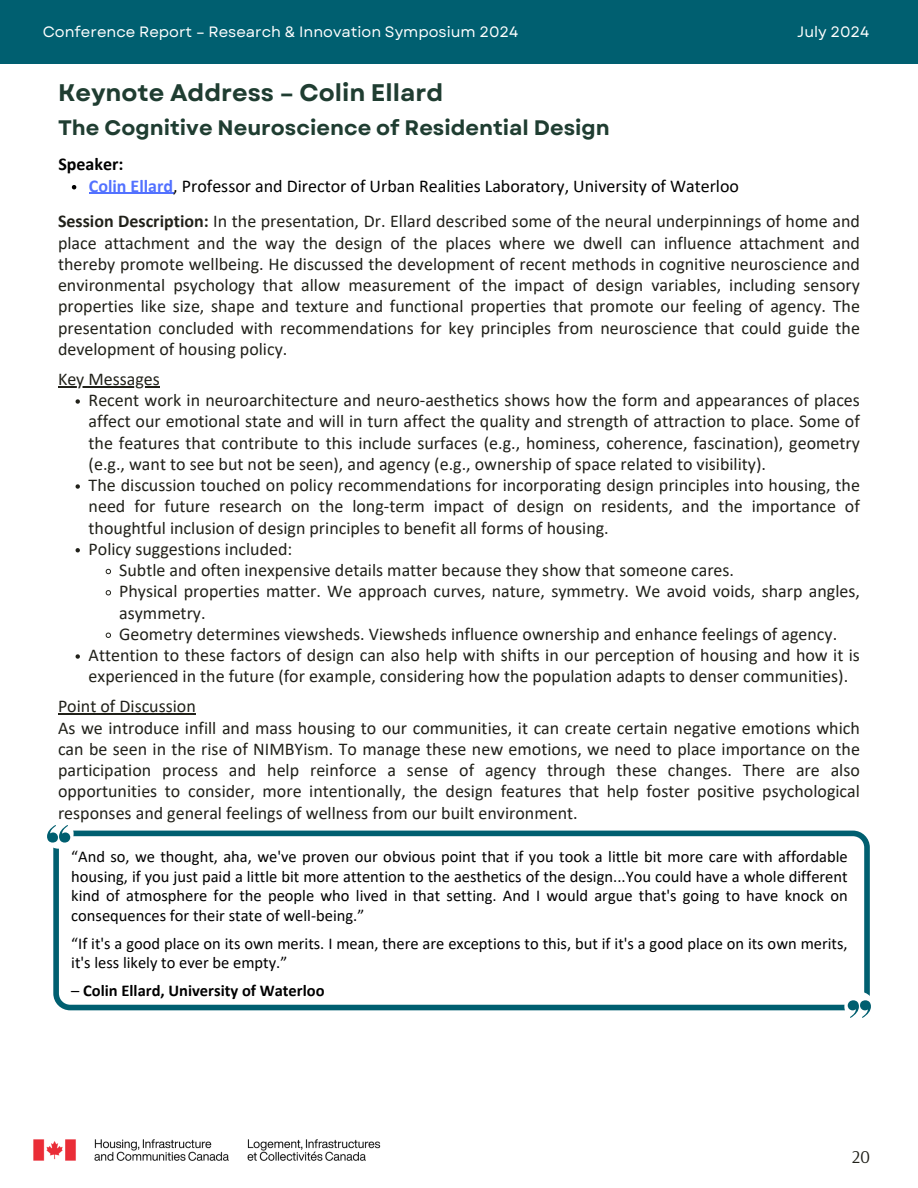
<style>
.page{position:relative;width:918px;height:1188px;background:#fff}
.page>*{position:absolute;margin:0;border:0;box-sizing:border-box;transform-origin:0 0}
.t1{font:700 24px "Garet";color:#1f3d31}
.t2{font:700 21px "Garet";color:#1f3d31}
.t3{font:18px/21.3px "Calibri";color:#21211a;text-align:justify}
.t4{font:18px "Calibri";color:#000}
.t5{font:700 18px "Calibri";color:#000}
.t6{font:18px "Arsenal";color:#21211a}
.t7{font:16.5px/19.4px "Calibri";color:#000;text-align:justify}
.t8{font:700 16.5px "Calibri";color:#000}
.t9{font:15px "Garet";color:#fff}
.s1{font-weight:700;color:#5271ff}
.s2{font-weight:700}
.s3{font-weight:400}
</style>
<div class="page">
<div style="left:0;top:0;width:918px;height:64px;background:#005f70"></div>
<img style="left:33px;top:1139px;width:348px;height:22px">
<svg style="left:72px;top:185px;width:4px;height:4px"></svg>
<hr style="left:89px;top:193px;width:84px;height:1px;background:#5271ff">
<hr style="left:58px;top:386px;width:102px;height:1px;background:#21211a">
<svg style="left:76px;top:399px;width:4px;height:5px"></svg>
<svg style="left:76px;top:484px;width:4px;height:5px"></svg>
<svg style="left:76px;top:548px;width:4px;height:4px"></svg>
<svg style="left:105px;top:569px;width:6px;height:5px"></svg>
<svg style="left:105px;top:590px;width:6px;height:6px"></svg>
<svg style="left:105px;top:632px;width:6px;height:6px"></svg>
<svg style="left:76px;top:654px;width:4px;height:5px"></svg>
<hr style="left:58px;top:714px;width:138px;height:1px;background:#21211a">
<svg style="left:53px;top:831px;width:817px;height:179px"></svg>
<div style="left:44px;top:819px;width:30px;height:30px;background:#fff;border-radius:50%"></div>
<svg style="left:47px;top:825px;width:23px;height:18px"></svg>
<div style="left:844px;top:992px;width:30px;height:30px;background:#fff;border-radius:50%"></div>
<svg style="left:848px;top:1000px;width:23px;height:18px"></svg>
<p class="t9" style="left:43px;top:21px;width:477px">Conference Report – Research &amp; Innovation Symposium 2024</p>
<p class="t9" style="left:797px;top:21px;width:74px">July 2024</p>
<h3 class="t1" style="left:58px;top:75px;width:387px">Keynote Address – Colin Ellard</h3>
<p class="t2" style="left:58px;top:113px;width:553px">The Cognitive Neuroscience of Residential Design</p>
<h4 class="t5" style="left:58px;top:157px;width:67px">Speaker:</h4>
<h4 class="t4" style="left:89px;top:178px;width:652px"><span class="s1">Colin Ellard</span>, Professor and Director of Urban Realities Laboratory, University of Waterloo</h4>
<p class="t3" style="left:58px;top:212px;width:803px"><span class="s2">Session Description:</span> In the presentation, Dr. Ellard described some of the neural underpinnings of home and place attachment and the way the design of the places where we dwell can influence attachment and thereby promote wellbeing. He discussed the development of recent methods in cognitive neuroscience and environmental psychology that allow measurement of the impact of design variables, including sensory properties like size, shape and texture and functional properties that promote our feeling of agency. The presentation concluded with recommendations for key principles from neuroscience that could guide the development of housing policy.</p>
<p class="t3" style="left:58px;top:370px;width:103px">Key Messages</p>
<p class="t3" style="left:89px;top:391px;width:773px">Recent work in neuroarchitecture and neuro-aesthetics shows how the form and appearances of places affect our emotional state and will in turn affect the quality and strength of attraction to place. Some of the features that contribute to this include surfaces (e.g., hominess, coherence, fascination), geometry (e.g., want to see but not be seen), and agency (e.g., ownership of space related to visibility).</p>
<p class="t3" style="left:89px;top:476px;width:773px">The discussion touched on policy recommendations for incorporating design principles into housing, the need for future research on the long-term impact of design on residents, and the importance of thoughtful inclusion of design principles to benefit all forms of housing.</p>
<p class="t3" style="left:89px;top:540px;width:205px">Policy suggestions included:</p>
<p class="t3" style="left:119px;top:561px;width:616px">Subtle and often inexpensive details matter because they show that someone cares.</p>
<p class="t3" style="left:119px;top:582px;width:742px">Physical properties matter. We approach curves, nature, symmetry. We avoid voids, sharp angles, asymmetry.</p>
<h4 class="t3" style="left:119px;top:625px;width:720px">Geometry determines viewsheds. Viewsheds influence ownership and enhance feelings of agency.</h4>
<p class="t3" style="left:89px;top:646px;width:773px">Attention to these factors of design can also help with shifts in our perception of housing and how it is experienced in the future (for example, considering how the population adapts to denser communities).</p>
<h4 class="t3" style="left:58px;top:697px;width:803px;text-align:left">Point of Discussion<br>As we introduce infill and mass housing to our communities, it can create certain negative emotions which can be seen in the rise of NIMBYism. To manage these new emotions, we need to place importance on the participation process and help reinforce a sense of agency through these changes. There are also opportunities to consider, more intentionally, the design features that help foster positive psychological responses and general feelings of wellness from our built environment.</h4>
<h4 class="t7" style="left:71px;top:849px;width:778px">“And so, we thought, aha, we've proven our obvious point that if you took a little bit more care with affordable housing, if you just paid a little bit more attention to the aesthetics of the design...You could have a whole different kind of atmosphere for the people who lived in that setting. And I would argue that's going to have knock on consequences for their state of well-being.”</h4>
<h4 class="t7" style="left:71px;top:935px;width:778px">“If it's a good place on its own merits. I mean, there are exceptions to this, but if it's a good place on its own merits, it's less likely to ever be empty.”</h4>
<p class="t8" style="left:71px;top:984px;width:255px"><span class="s3">–</span> Colin Ellard, University of Waterloo</p>
<h2 class="t6" style="left:852px;top:1145px;width:20px">20</h2>
</div>
